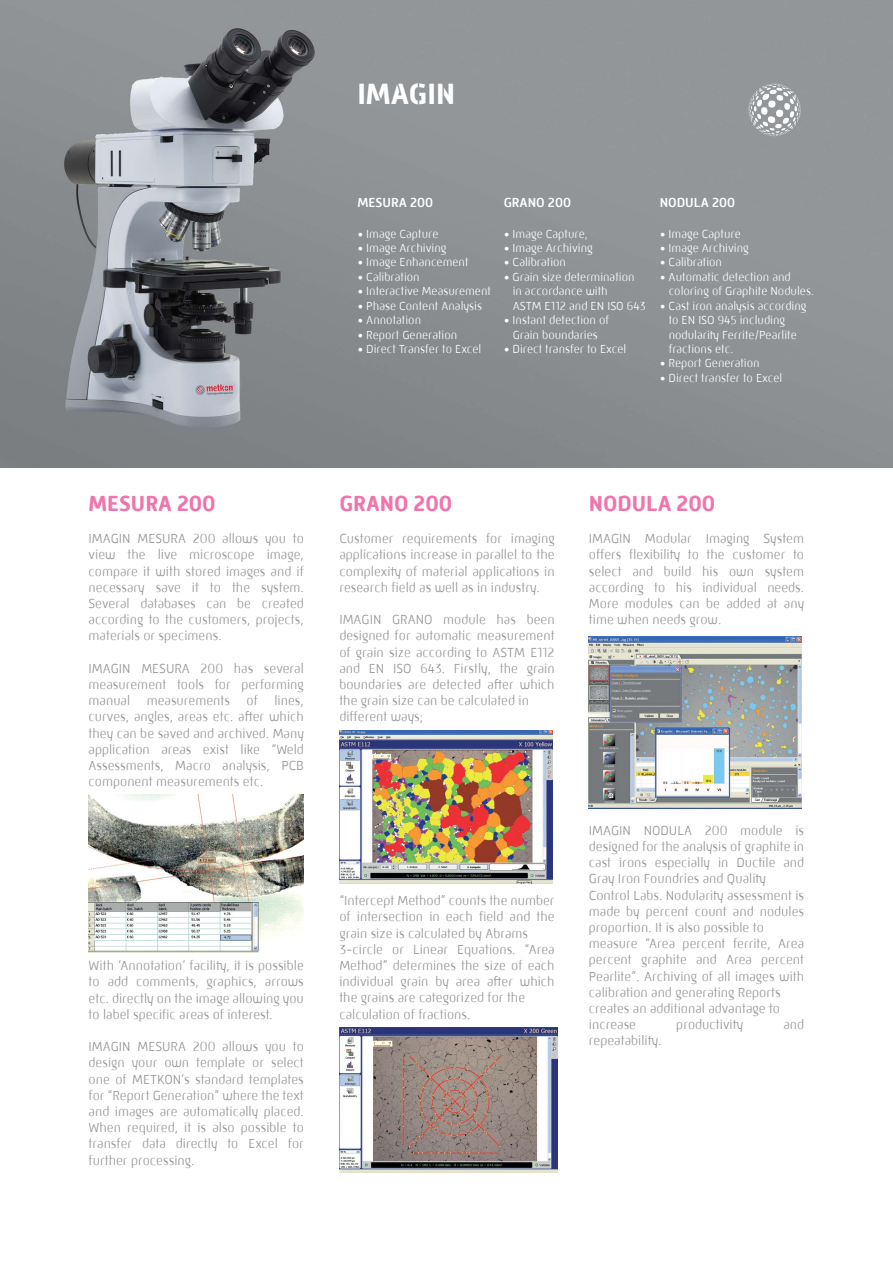
<style>
.page{position:relative;width:893px;height:1263px;background:#fff}
.page>*{position:absolute;margin:0;border:0;box-sizing:border-box;transform-origin:0 0}
.t1{font:700 30px "Mic 32 New Stencil";color:#fff}
.t2{font:700 22.5px "Mic 32 New Rounded W00";color:#f075ad}
.t3{font:300 13.5px/16.2px "Mic 32 New Rounded W00";color:#939598;text-align:justify}
.t4{font:500 13.5px "Mic 32 New Rounded W00";color:#fff}
.t5{font:300 12px/14.4px "Mic 32 New Rounded W00";color:#fff}
</style>
<div class="page">
<img style="left:0;top:0;width:893px;height:468px">
<svg style="left:748px;top:83px;width:54px;height:54px;background:#acafb1"></svg>
<img style="left:89px;top:794px;width:215px;height:159px">
<img style="left:339px;top:730px;width:214px;height:153px">
<img style="left:589px;top:636px;width:212px;height:172px">
<img style="left:339px;top:1027px;width:218px;height:146px">
<h1 class="t1" style="left:357px;top:77px;width:99px">IMAGIN</h1>
<p class="t4" style="left:357px;top:195px;width:77px">MESURA 200</p>
<p class="t5" style="left:357px;top:226px;width:83px">• Image Capture</p>
<p class="t5" style="left:357px;top:241px;width:91px">• Image Archiving</p>
<p class="t5" style="left:357px;top:255px;width:113px">• Image Enhancement</p>
<p class="t5" style="left:357px;top:270px;width:64px">• Calibration</p>
<p class="t5" style="left:357px;top:284px;width:135px">• Interactive Measurement</p>
<p class="t5" style="left:357px;top:298px;width:126px">• Phase Content Analysis</p>
<p class="t5" style="left:357px;top:313px;width:65px">• Annotation</p>
<p class="t5" style="left:357px;top:327px;width:101px">• Report Generation</p>
<p class="t5" style="left:357px;top:342px;width:126px">• Direct Transfer to Excel</p>
<p class="t4" style="left:504px;top:195px;width:69px">GRANO 200</p>
<p class="t5" style="left:504px;top:226px;width:86px">• Image Capture,</p>
<p class="t5" style="left:504px;top:241px;width:91px">• Image Archiving</p>
<p class="t5" style="left:504px;top:255px;width:64px">• Calibration</p>
<p class="t5" style="left:513px;top:270px;width:135px;text-indent:-9px">• Grain size determination in accordance with<br>ASTM E112 and EN ISO 643</p>
<p class="t5" style="left:504px;top:313px;width:107px;text-align:center">• Instant detection of<br>Grain boundaries</p>
<p class="t5" style="left:504px;top:342px;width:124px">• Direct transfer to Excel</p>
<p class="t4" style="left:660px;top:195px;width:77px">NODULA 200</p>
<p class="t5" style="left:660px;top:226px;width:83px">• Image Capture</p>
<p class="t5" style="left:660px;top:241px;width:91px">• Image Archiving</p>
<p class="t5" style="left:660px;top:255px;width:64px">• Calibration</p>
<p class="t5" style="left:669px;top:270px;width:147px;text-indent:-9px">• Automatic detection and coloring of Graphite Nodules.</p>
<p class="t5" style="left:669px;top:298px;width:139px;text-indent:-9px">• Cast iron analysis according to EN ISO 945 including nodularity Ferrite/Pearlite fractions etc.</p>
<p class="t5" style="left:660px;top:356px;width:101px">• Report Generation</p>
<p class="t5" style="left:660px;top:370px;width:124px">• Direct transfer to Excel</p>
<h2 class="t2" style="left:89px;top:491px;width:129px">MESURA 200</h2>
<p class="t3" style="left:89px;top:530px;width:217px">IMAGIN MESURA 200 allows you to view the live microscope image, compare it with stored images and if necessary save it to the system.<br>Several databases can be created according to the customers, projects, materials or specimens.</p>
<p class="t3" style="left:89px;top:660px;width:217px">IMAGIN MESURA 200 has several measurement tools for performing manual measurements of lines, curves, angles, areas etc. after which they can be saved and archived. Many application areas exist like “Weld Assessments, Macro analysis, PCB component measurements etc.</p>
<p class="t3" style="left:89px;top:957px;width:217px">With ‘Annotation’ facility, it is possible to add comments, graphics, arrows etc. directly on the image allowing you to label specific areas of interest.</p>
<p class="t3" style="left:89px;top:1038px;width:217px">IMAGIN MESURA 200 allows you to design your own template or select one of METKON’s standard templates for “Report Generation” where the text and images are automatically placed.<br>When required, it is also possible to transfer data directly to Excel for further processing.</p>
<h2 class="t2" style="left:339px;top:491px;width:114px">GRANO 200</h2>
<p class="t3" style="left:339px;top:530px;width:217px">Customer requirements for imaging applications increase in parallel to the complexity of material applications in research field as well as in industry.</p>
<p class="t3" style="left:339px;top:611px;width:217px;text-align:left">IMAGIN GRANO module has been designed for automatic measurement of grain size according to ASTM E112 and EN ISO 643. Firstly, the grain boundaries are detected after which the grain size can be calculated in different ways;</p>
<h2 class="t2" style="left:589px;top:491px;width:128px">NODULA 200</h2>
<p class="t3" style="left:589px;top:530px;width:217px">IMAGIN Modular Imaging System offers flexibility to the customer to select and build his own system according to his individual needs.<br>More modules can be added at any time when needs grow.</p>
<p class="t3" style="left:339px;top:892px;width:217px;text-align:left">“Intercept Method” counts the number of intersection in each field and the grain size is calculated by Abrams 3-circle or Linear Equations. “Area Method” determines the size of each individual grain by area after which the grains are categorized for the calculation of fractions.</p>
<p class="t3" style="left:589px;top:822px;width:217px;text-align:left">IMAGIN NODULA 200 module is designed for the analysis of graphite in cast irons especially in Ductile and Gray Iron Foundries and Quality Control Labs. Nodularity assessment is made by percent count and nodules proportion. It is also possible to measure “Area percent ferrite, Area percent graphite and Area percent Pearlite”. Archiving of all images with calibration and generating Reports creates an additional advantage to increase</p>
<p class="t3" style="left:676px;top:1016px;width:68px">productivity</p>
<p class="t3" style="left:783px;top:1016px;width:22px">and</p>
<p class="t3" style="left:589px;top:1033px;width:74px">repeatability.</p>
</div>
